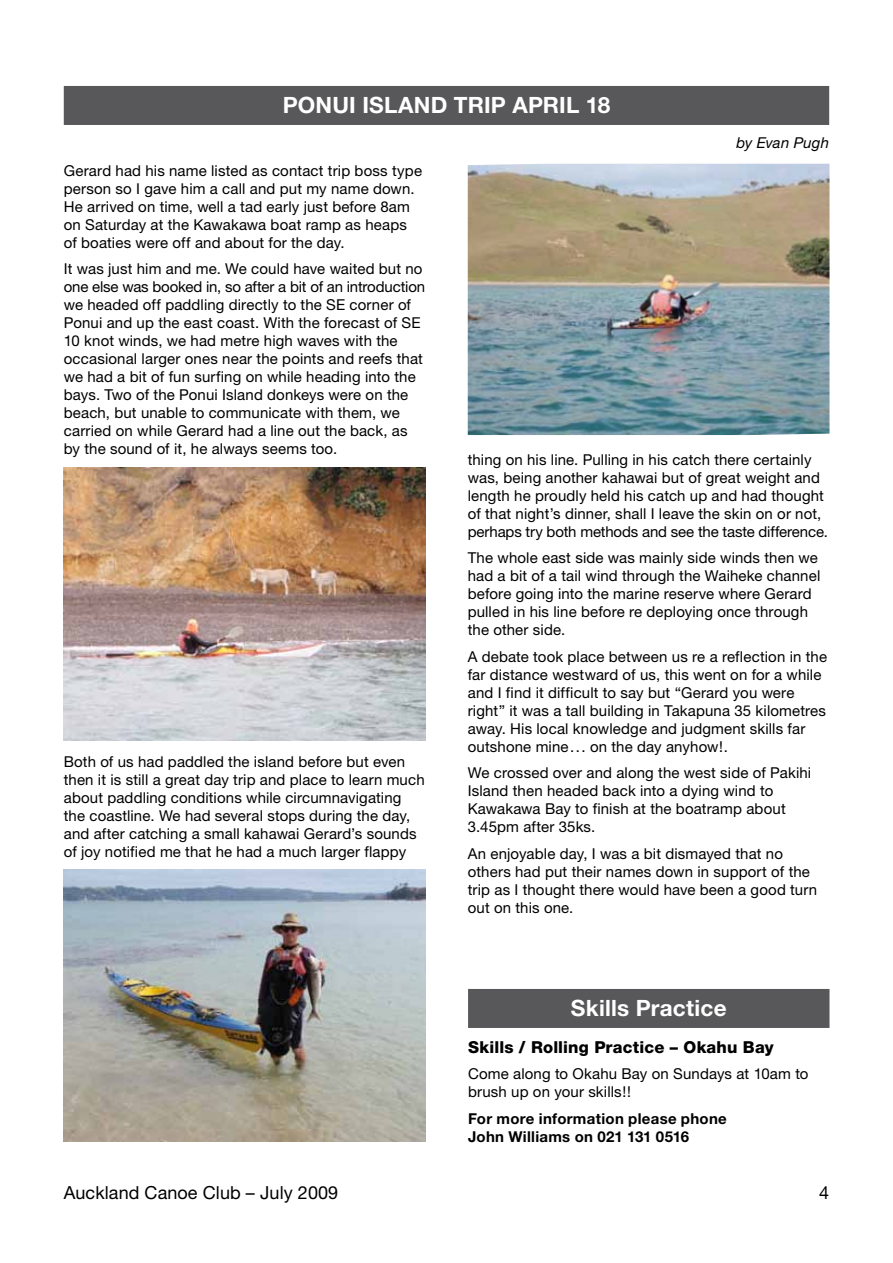
<style>
.page{position:relative;width:893px;height:1263px;background:#fff}
.page>*{position:absolute;margin:0;border:0;box-sizing:border-box;transform-origin:0 0}
.t1{font:700 22.5px "Helvetica Neue";letter-spacing:.01em;color:#fff}
.t2{font:18px "Helvetica Neue";letter-spacing:.005em;color:#000}
.t3{font:800 16.5px "Helvetica Neue";letter-spacing:.01em;color:#000}
.t4{font:15px/18px "Helvetica Neue";letter-spacing:.01em;color:#000}
.t5{font:700 15px/18px "Helvetica Neue";letter-spacing:.02em;color:#000}
.t6{font:italic 15px "Helvetica Neue";letter-spacing:.005em;color:#000}
</style>
<div class="page">
<div style="left:64px;top:86px;width:765px;height:39px;background:#58585a"></div>
<img style="left:64px;top:468px;width:361px;height:272px">
<img style="left:64px;top:869px;width:361px;height:273px">
<img style="left:468px;top:164px;width:361px;height:271px">
<div style="left:468px;top:989px;width:361px;height:39px;background:#58585a"></div>
<h1 class="t1" style="left:283px;top:91px;width:259px">PONUI ISLAND TRip April</h1>
<h1 class="t1" style="left:586px;top:91px;width:26px">18</h1>
<p class="t6" style="left:736px;top:134px;width:94px">by Evan Pugh</p>
<p class="t4" style="left:64px;top:161px;width:360px">Gerard had his name listed as contact trip boss type person so I gave him a call and put my name down.<br>He arrived on time, well a tad early just before 8am on Saturday at the Kawakawa boat ramp as heaps of boaties were off and about for the day.</p>
<p class="t4" style="left:64px;top:259px;width:363px">It was just him and me. We could have waited but no one else was booked in, so after a bit of an introduction we headed off paddling directly to the SE corner of Ponui and up the east coast. With the forecast of SE 10 knot winds, we had metre high waves with the occasional larger ones near the points and reefs that we had a bit of fun surfing on while heading into the bays. Two of the Ponui Island donkeys were on the beach, but unable to communicate with them, we carried on while Gerard had a line out the back, as by the sound of it, he always seems too.</p>
<p class="t4" style="left:64px;top:752px;width:362px">Both of us had paddled the island before but even then it is still a great day trip and place to learn much about paddling conditions while circumnavigating the coastline. We had several stops during the day, and after catching a small kahawai Gerard’s sounds of joy notified me that he had a much larger flappy</p>
<p class="t4" style="left:468px;top:450px;width:362px">thing on his line. Pulling in his catch there certainly was, being another kahawai but of great weight and length he proudly held his catch up and had thought of that night’s dinner, shall I leave the skin on or not, perhaps try both methods and see the taste difference.</p>
<p class="t4" style="left:468px;top:549px;width:354px">The whole east side was mainly side winds then we had a bit of a tail wind through the Waiheke channel before going into the marine reserve where Gerard pulled in his line before re deploying once through the other side.</p>
<p class="t4" style="left:468px;top:647px;width:361px">A debate took place between us re a reflection in the far distance westward of us, this went on for a while and I find it difficult to say but “Gerard you were right” it was a tall building in Takapuna 35 kilometres away. His local knowledge and judgment skills far outshone mine... on the day anyhow!.</p>
<p class="t4" style="left:468px;top:764px;width:345px">We crossed over and along the west side of Pakihi Island then headed back into a dying wind to Kawakawa Bay to finish at the boatramp about 3.45pm after 35ks.</p>
<p class="t4" style="left:468px;top:844px;width:351px">An enjoyable day, I was a bit dismayed that no others had put their names down in support of the trip as I thought there would have been a good turn out on this one.</p>
<h1 class="t1" style="left:571px;top:994px;width:157px">Skills Practice</h1>
<p class="t3" style="left:468px;top:1037px;width:307px">Skills / Rolling Practice – Okahu Bay</p>
<p class="t4" style="left:468px;top:1065px;width:342px">Come along to Okahu Bay on Sundays at 10am to brush up on your skills!!</p>
<p class="t5" style="left:468px;top:1109px;width:260px">For more information please phone<br>John Williams on 021 131 0516</p>
<p class="t2" style="left:64px;top:1182px;width:276px">Auckland Canoe Club – July 2009</p>
<p class="t2" style="left:819px;top:1182px;width:12px">4</p>
</div>
